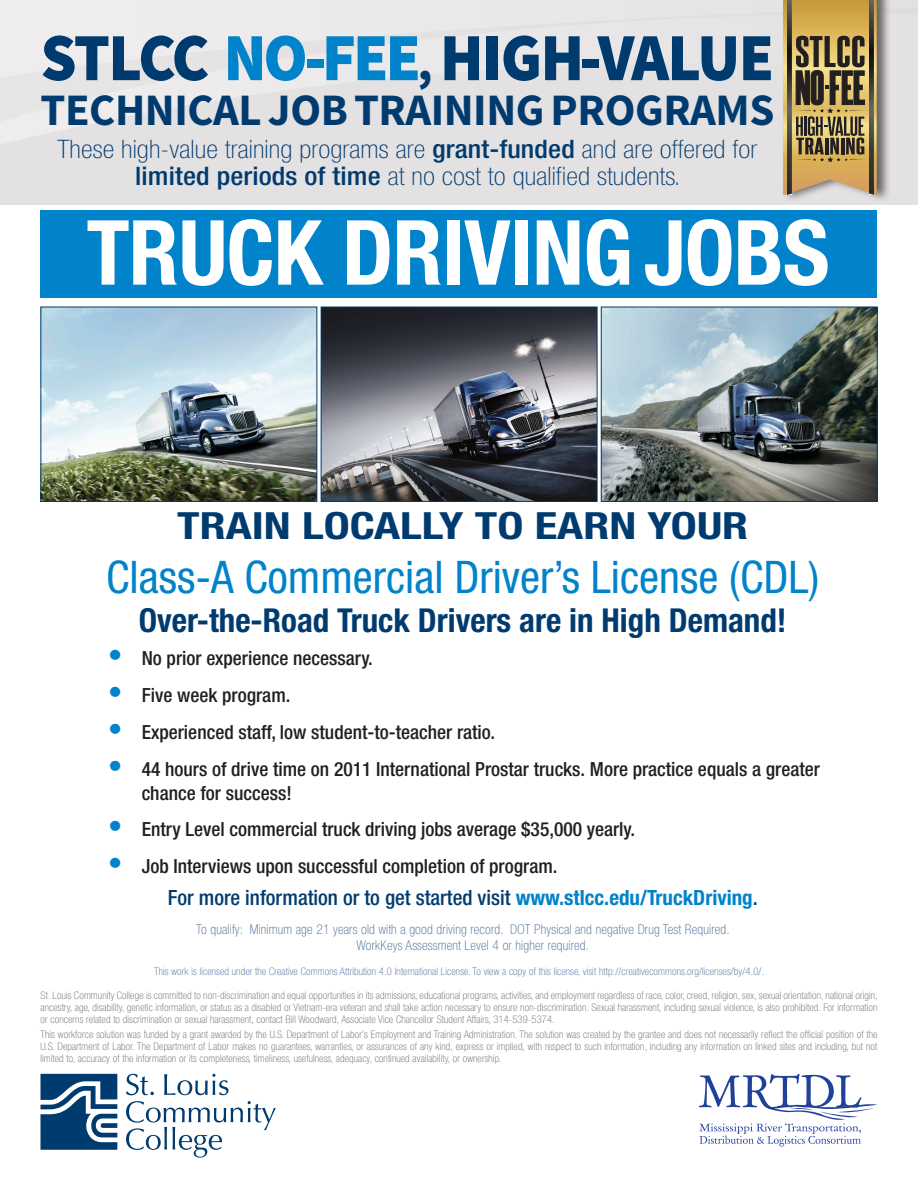
<style>
.page{position:relative;width:918px;height:1188px;background:#fff}
.page>*{position:absolute;margin:0;border:0;box-sizing:border-box;transform-origin:0 0}
.t1{font:700 condensed 90px "Helvetica Neue LT Std";letter-spacing:-.01em;color:#fff}
.t2{font:900 67.5px "Source Sans Pro";letter-spacing:-.045em;color:#003b70;scale:.95 1}
.Default{font:condensed 45px "Helvetica Neue LT Std";color:#0083ca}
.t3{font:700 45px "Source Sans Pro";letter-spacing:-.01em;color:#003b70}
.Default-2{font:700 condensed 37.5px "Helvetica Neue LT Std";color:#003b70;scale:1.25 1}
.Default-3{font:700 condensed 33px "Helvetica Neue LT Std";color:#003b70}
.t4{font:100 condensed 25.5px/27px "Helvetica Neue LT Std";letter-spacing:.005em;color:#003b70;text-align:center;scale:1.1 1}
.t5{font:500 condensed 21px "Helvetica Neue LT Std";color:#003b70}
.t6{font:500 condensed 19.5px/23.4px "Helvetica Neue LT Std";color:#231f20}
.t7{font:100 condensed 13.5px/15.6px "Helvetica Neue LT Std";letter-spacing:.015em;color:#436692}
.t8{font:100 condensed 10.5px/12px "Helvetica Neue LT Std";letter-spacing:.015em;color:#636366;text-align:justify}
.t9{font:100 condensed 10.5px "Helvetica Neue LT Std";letter-spacing:.015em;color:#436692}
.s1{color:#0083ca}
.s2{font-size:48px}
.s3{font-weight:500}
.s4{font-size:28.5px;color:#0083ca}
.s5{font-weight:700;color:#0083ca}
</style>
<div class="page">
<div style="left:0;top:0;width:918px;height:205px;background:#e4e1e2"></div>
<svg style="left:0;top:0;width:141px;height:144px"></svg>
<svg style="left:0;top:7px;width:141px;height:119px;fill:#efeced"></svg>
<div style="left:782px;top:0;width:110px;height:202px;background:#231f20;opacity:.65"></div>
<svg style="left:783px;top:0;width:94px;height:195px;background:#9d8652"></svg>
<svg style="left:40px;top:1074px;width:77px;height:76px"></svg>
<svg style="left:126px;top:1074px;width:28px;height:21px"></svg>
<svg style="left:164px;top:1074px;width:65px;height:21px"></svg>
<svg style="left:126px;top:1101px;width:150px;height:57px"></svg>
<svg style="left:699px;top:1074px;width:178px;height:73px"></svg>
<img style="left:323px;top:309px;width:273px;height:191px">
<div style="left:321px;top:307px;width:277px;height:195px;border:1px solid #003b70"></div>
<img style="left:603px;top:309px;width:273px;height:191px">
<div style="left:601px;top:307px;width:277px;height:195px;border:1px solid #003b70"></div>
<img style="left:42px;top:309px;width:273px;height:191px">
<div style="left:40px;top:307px;width:277px;height:195px;border:1px solid #003b70"></div>
<div style="left:40px;top:210px;width:838px;height:87px;background:#0083ca"></div>
<h2 class="t2" style="left:40px;top:14px;width:774px">STLCC <span class="s1">NO-FEE</span><span class="s2">,</span> HIGH-VALUE</h2>
<h3 class="t3" style="left:40px;top:81px;width:735px">TECHNICAL JOB TRAINING PROGRAMS</h3>
<h3 class="t4" style="left:57px;top:135px;width:638px">These high-value training programs are <span class="s3">grant-funded</span> and are offered for <span class="s3">limited periods of time</span> at no cost to qualified students.</h3>
<p class="t1" style="left:86px;top:198px;width:745px">TRUCK DRIVING JOBS</p>
<p class="Default-2" style="left:177px;top:502px;width:458px">TRAIN LOCALLY TO EARN YOUR</p>
<p class="Default" style="left:106px;top:551px;width:715px">Class-A Commercial Driver’s License (CDL)</p>
<p class="Default-3" style="left:139px;top:600px;width:649px">Over-the-Road Truck Drivers are in High Demand!</p>
<p class="t6" style="left:108px;top:647px;width:266px"><span class="s4">•</span> No prior experience necessary.</p>
<p class="t6" style="left:108px;top:683px;width:184px"><span class="s4">•</span> Five week program.</p>
<p class="t6" style="left:108px;top:720px;width:389px"><span class="s4">•</span> Experienced staff, low student-to-teacher ratio.</p>
<p class="t6" style="left:142px;top:757px;width:680px;text-indent:-34px"><span class="s4">•</span> 44 hours of drive time on 2011 International Prostar trucks. More practice equals a greater chance for success!</p>
<p class="t6" style="left:108px;top:818px;width:529px"><span class="s4">•</span> Entry Level commercial truck driving jobs average $35,000 yearly.</p>
<p class="t6" style="left:108px;top:854px;width:451px"><span class="s4">•</span> Job Interviews upon successful completion of program.</p>
<p class="t5" style="left:168px;top:885px;width:592px">For more information or to get started visit <span class="s5">www.stlcc.edu/TruckDriving</span>.</p>
<p class="t7" style="left:356px;top:922px;width:375px;text-indent:-160px">To qualify: Minimum age 21 years old with a good driving record. DOT Physical and negative Drug Test Required.<br>WorkKeys Assessment Level 4 or higher required.</p>
<p class="t9" style="left:154px;top:965px;width:612px">This work is licensed under the Creative Commons Attribution 4.0 International License. To view a copy of this license, visit http://creativecommons.org/licenses/by/4.0/.</p>
<p class="t8" style="left:40px;top:989px;width:839px">St. Louis Community College is committed to non-discrimination and equal opportunities in its admissions, educational programs, activities, and employment regardless of race, color, creed, religion, sex, sexual orientation, national origin, ancestry, age, disability, genetic information, or status as a disabled or Vietnam-era veteran and shall take action necessary to ensure non-discrimination. Sexual harassment, including sexual violence, is also prohibited. For information or concerns related to discrimination or sexual harassment, contact Bill Woodward, Associate Vice Chancellor Student Affairs, 314-539-5374.</p>
<p class="t8" style="left:40px;top:1028px;width:839px">This workforce solution was funded by a grant awarded by the U.S. Department of Labor’s Employment and Training Administration. The solution was created by the grantee and does not necessarily reflect the official position of the U.S. Department of Labor. The Department of Labor makes no guarantees, warranties, or assurances of any kind, express or implied, with respect to such information, including any information on linked sites and including, but not limited to, accuracy of the information or its completeness, timeliness, usefulness, adequacy, continued availability, or ownership.</p>
</div>
